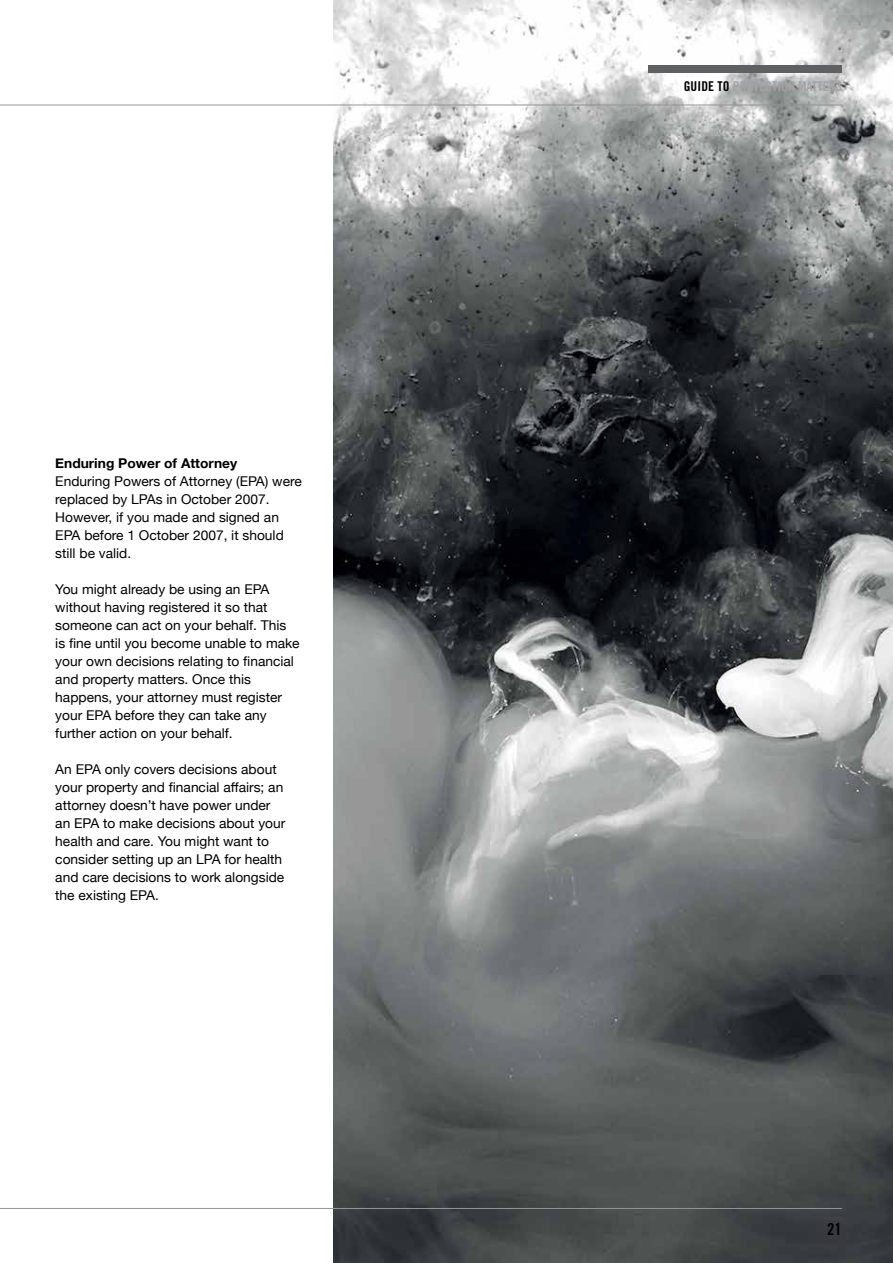
<style>
.page{position:relative;width:893px;height:1263px;background:#fff}
.page>*{position:absolute;margin:0;border:0;box-sizing:border-box;transform-origin:0 0}
.t1{font:16.5px "Trade Gothic Bold Cond Twenty";color:#000}
.t2{font:13.5px/18px "Helvetica Neue";color:#000}
.t3{font:13.5px "Trade Gothic Bold Cond Twenty";letter-spacing:.01em;color:#a1a3a5}
.t4{font:700 13.5px "Helvetica Neue";color:#000}
.s1{color:#000}
</style>
<div class="page">
<img style="left:334px;top:0;width:559px;height:1263px">
<hr style="left:0;top:1208px;width:842px;height:1px;background:#939598">
<hr style="left:0;top:105px;width:842px;height:1px;background:#939598">
<div style="left:648px;top:65px;width:194px;height:8px;background:#5f6062"></div>
<p class="t4" style="left:55px;top:455px;width:184px">Enduring Power of Attorney</p>
<p class="t2" style="left:55px;top:472px;width:248px">Enduring Powers of Attorney (EPA) were replaced by LPAs in October 2007.<br>However, if you made and signed an<br>EPA before 1 October 2007, it should still be valid.</p>
<p class="t2" style="left:55px;top:580px;width:246px">You might already be using an EPA without having registered it so that someone can act on your behalf. This is fine until you become unable to make your own decisions relating to financial and property matters. Once this happens, your attorney must register your EPA before they can take any further action on your behalf.</p>
<p class="t2" style="left:55px;top:760px;width:232px">An EPA only covers decisions about your property and financial affairs; an attorney doesn’t have power under an EPA to make decisions about your health and care. You might want to consider setting up an LPA for health and care decisions to work alongside the existing EPA.</p>
<p class="t3" style="left:684px;top:78px;width:160px"><span class="s1">GUIDE TO</span> PROTECTION MATTERS</p>
<p class="t1" style="left:827px;top:1219px;width:16px">21</p>
</div>
